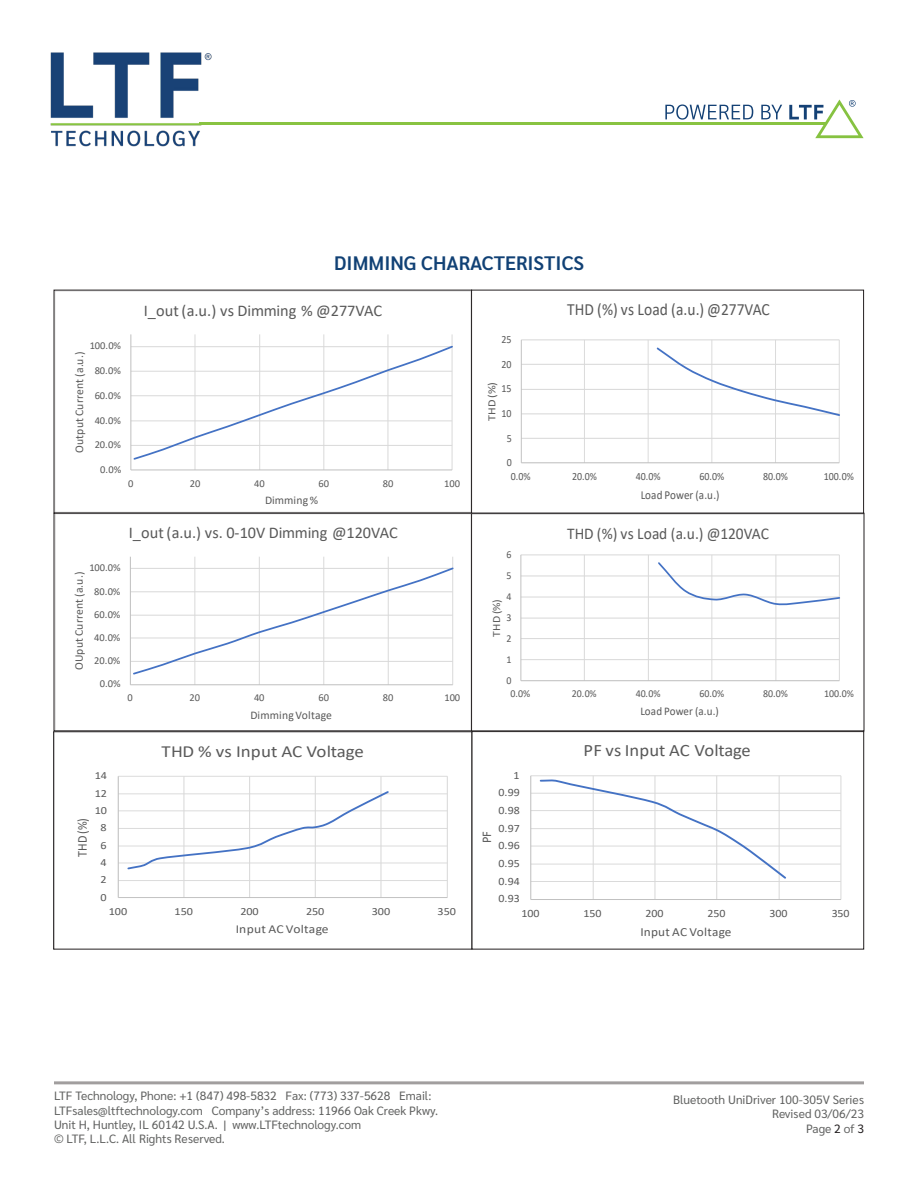
<style>
.page{position:relative;width:918px;height:1188px;background:#fff}
.page>*{position:absolute;margin:0;border:0;box-sizing:border-box;transform-origin:0 0}
.t1{font:600 19.5px "Sarabun";color:#114175}
.t2{font:17.4px "Calibri";color:#595959;scale:1.07 1}
.t3{font:17.1px "Calibri";letter-spacing:-.005em;color:#595959;scale:.91 1}
.t4{font:16.95px "Calibri";letter-spacing:-.005em;color:#595959;scale:1.12 1}
.t5{font:16.35px "Calibri";letter-spacing:-.005em;color:#595959}
.t6{font:16.35px "Calibri";letter-spacing:-.005em;color:#595959;scale:.94 1}
.t7{font:13.5px "Calibri";color:#595959;scale:.9 1}
.t8{font:13.35px "Calibri";color:#595959;scale:.94 1}
.t9{font:12.45px "Calibri";letter-spacing:.02em;color:#595959;scale:1.07 1}
.t10{font:12.3px "Calibri";color:#595959;scale:.91 1}
.t11{font:12.15px "Calibri";letter-spacing:.02em;color:#595959;scale:1.12 1}
.t12{font:12px/14.4px "Sarabun";color:#606160}
.t13{font:11.7px "Calibri";letter-spacing:.015em;color:#595959}
.t14{font:11.7px "Calibri";letter-spacing:.015em;color:#595959;scale:.94 1}
.t15{font:11.55px "Calibri";letter-spacing:.01em;color:#595959}
.t16{font:11.25px "Calibri";letter-spacing:-.005em;color:#595959;scale:1.07 1}
.t17{font:11.1px "Calibri";letter-spacing:.02em;color:#595959;scale:1.06 1}
.t18{font:11.1px "Calibri";letter-spacing:.02em;color:#595959;scale:1.1 1}
.t19{font:10.95px "Calibri";letter-spacing:-.005em;color:#595959;scale:.91 1}
.t20{font:10.95px "Calibri";letter-spacing:-.005em;color:#595959;scale:1.12 1}
.t21{font:10.5px "Calibri";letter-spacing:-.005em;color:#595959}
.t22{font:10.5px "Calibri";letter-spacing:-.005em;color:#595959;scale:.94 1}
.s1{color:#231f20}
</style>
<div class="page">
<img style="left:50px;top:52px;width:163px;height:95px">
<hr style="left:199px;top:123px;width:627px;height:2px;background:#89c341">
<svg style="left:665px;top:104px;width:88px;height:16px"></svg>
<svg style="left:761px;top:105px;width:21px;height:14px"></svg>
<svg style="left:789px;top:100px;width:75px;height:38px"></svg>
<hr style="left:54px;top:1081px;width:810px;height:3px;background:#a19e9e">
<hr style="left:195px;top:334px;width:1px;height:136px;background:#d9d9d9">
<hr style="left:259px;top:334px;width:1px;height:136px;background:#d9d9d9">
<hr style="left:324px;top:334px;width:1px;height:136px;background:#d9d9d9">
<hr style="left:388px;top:334px;width:1px;height:136px;background:#d9d9d9">
<hr style="left:452px;top:334px;width:1px;height:136px;background:#d9d9d9">
<hr style="left:131px;top:334px;width:1px;height:136px;background:#bfbfbf">
<hr style="left:131px;top:470px;width:321px;height:1px;background:#bfbfbf">
<svg style="left:132px;top:344px;width:321px;height:117px"></svg>
<hr style="left:130px;top:661px;width:323px;height:1px;background:#d9d9d9">
<hr style="left:130px;top:638px;width:323px;height:1px;background:#d9d9d9">
<hr style="left:130px;top:615px;width:323px;height:1px;background:#d9d9d9">
<hr style="left:130px;top:592px;width:323px;height:1px;background:#d9d9d9">
<hr style="left:130px;top:568px;width:323px;height:1px;background:#d9d9d9">
<hr style="left:195px;top:557px;width:1px;height:128px;background:#d9d9d9">
<hr style="left:259px;top:557px;width:1px;height:128px;background:#d9d9d9">
<hr style="left:323px;top:557px;width:1px;height:128px;background:#d9d9d9">
<hr style="left:388px;top:557px;width:1px;height:128px;background:#d9d9d9">
<hr style="left:452px;top:557px;width:1px;height:128px;background:#d9d9d9">
<hr style="left:130px;top:557px;width:1px;height:128px;background:#bfbfbf">
<hr style="left:130px;top:684px;width:323px;height:1px;background:#bfbfbf">
<svg style="left:132px;top:566px;width:322px;height:110px"></svg>
<div style="left:54px;top:513px;width:418px;height:218px;border:1px solid #231f20"></div>
<svg style="left:520px;top:554px;width:320px;height:128px"></svg>
<div style="left:471px;top:513px;width:393px;height:218px;border:1px solid #231f20"></div>
<svg style="left:520px;top:339px;width:320px;height:125px"></svg>
<div style="left:471px;top:290px;width:393px;height:223px;border:1px solid #231f20"></div>
<svg style="left:117px;top:776px;width:331px;height:122px"></svg>
<div style="left:53px;top:731px;width:419px;height:219px;border:1px solid #231f20"></div>
<svg style="left:530px;top:775px;width:312px;height:125px"></svg>
<div style="left:472px;top:731px;width:392px;height:219px;border:1px solid #231f20"></div>
<p class="t1" style="left:334px;top:252px;width:251px">DIMMING CHARACTERISTICS</p>
<p class="t21" style="left:90px;top:339px;width:33px">100.0%</p>
<p class="t13" style="left:71px;top:453px;width:103px;rotate:-90deg">Output Current (a.u.)</p>
<p class="t21" style="left:95px;top:363px;width:28px">80.0%</p>
<p class="t21" style="left:95px;top:388px;width:28px">60.0%</p>
<p class="t21" style="left:95px;top:413px;width:28px">40.0%</p>
<p class="t21" style="left:95px;top:438px;width:28px">20.0%</p>
<p class="t21" style="left:100px;top:462px;width:22px">0.0%</p>
<p class="t5" style="left:144px;top:299px;width:240px">I_out (a.u.) vs Dimming % @277VAC</p>
<p class="t21" style="left:128px;top:476px;width:7px">0</p>
<p class="t21" style="left:190px;top:476px;width:12px">20</p>
<p class="t21" style="left:254px;top:476px;width:12px">40</p>
<p class="t21" style="left:319px;top:476px;width:12px">60</p>
<p class="t21" style="left:383px;top:476px;width:12px">80</p>
<p class="t21" style="left:444px;top:476px;width:17px">100</p>
<p class="t13" style="left:265px;top:492px;width:55px">Dimming %</p>
<p class="t21" style="left:89px;top:561px;width:33px">100.0%</p>
<p class="t15" style="left:71px;top:670px;width:100px;rotate:-90deg">OUput Current (a.u.)</p>
<p class="t21" style="left:94px;top:584px;width:28px">80.0%</p>
<p class="t21" style="left:94px;top:607px;width:28px">60.0%</p>
<p class="t21" style="left:94px;top:630px;width:28px">40.0%</p>
<p class="t21" style="left:94px;top:653px;width:28px">20.0%</p>
<p class="t21" style="left:100px;top:677px;width:22px">0.0%</p>
<p class="t5" style="left:129px;top:521px;width:270px">I_out (a.u.) vs. 0-10V Dimming @120VAC</p>
<p class="t21" style="left:127px;top:690px;width:7px">0</p>
<p class="t21" style="left:190px;top:690px;width:12px">20</p>
<p class="t21" style="left:254px;top:690px;width:12px">40</p>
<p class="t21" style="left:319px;top:690px;width:12px">60</p>
<p class="t21" style="left:383px;top:690px;width:12px">80</p>
<p class="t21" style="left:445px;top:690px;width:17px">100</p>
<p class="t13" style="left:251px;top:707px;width:83px">Dimming Voltage</p>
<p class="t20" style="left:95px;top:768px;width:12px">14</p>
<p class="t20" style="left:95px;top:786px;width:12px">12</p>
<p class="t20" style="left:95px;top:803px;width:12px">10</p>
<p class="t7" style="left:73px;top:857px;width:45px;rotate:-90deg">THD (%)</p>
<p class="t20" style="left:101px;top:820px;width:7px">8</p>
<p class="t20" style="left:101px;top:838px;width:7px">6</p>
<p class="t20" style="left:101px;top:855px;width:7px">4</p>
<p class="t20" style="left:101px;top:872px;width:7px">2</p>
<p class="t20" style="left:101px;top:890px;width:7px">0</p>
<p class="t4" style="left:162px;top:740px;width:182px">THD % vs Input AC Voltage</p>
<p class="t20" style="left:109px;top:904px;width:18px">100</p>
<p class="t20" style="left:175px;top:904px;width:18px">150</p>
<p class="t20" style="left:240px;top:904px;width:18px">200</p>
<p class="t20" style="left:306px;top:904px;width:18px">250</p>
<p class="t20" style="left:372px;top:904px;width:18px">300</p>
<p class="t20" style="left:438px;top:904px;width:18px">350</p>
<p class="t11" style="left:236px;top:921px;width:84px">Input AC Voltage</p>
<p class="t19" style="left:501px;top:332px;width:13px">25</p>
<p class="t19" style="left:501px;top:356px;width:13px">20</p>
<p class="t18" style="left:484px;top:421px;width:37px;rotate:-90deg">THD (%)</p>
<p class="t19" style="left:501px;top:381px;width:13px">15</p>
<p class="t19" style="left:501px;top:406px;width:13px">10</p>
<p class="t19" style="left:507px;top:430px;width:7px">5</p>
<p class="t19" style="left:507px;top:455px;width:7px">0</p>
<p class="t3" style="left:567px;top:297px;width:224px">THD (%) vs Load (a.u.) @277VAC</p>
<p class="t19" style="left:511px;top:469px;width:23px">0.0%</p>
<p class="t19" style="left:572px;top:469px;width:29px">20.0%</p>
<p class="t19" style="left:636px;top:469px;width:29px">40.0%</p>
<p class="t19" style="left:699px;top:469px;width:29px">60.0%</p>
<p class="t19" style="left:763px;top:469px;width:29px">80.0%</p>
<p class="t19" style="left:824px;top:469px;width:34px">100.0%</p>
<p class="t10" style="left:641px;top:486px;width:88px">Load Power (a.u.)</p>
<p class="t22" style="left:506px;top:547px;width:7px">6</p>
<p class="t22" style="left:506px;top:568px;width:7px">5</p>
<p class="t22" style="left:506px;top:589px;width:7px">4</p>
<p class="t17" style="left:489px;top:637px;width:37px;rotate:-90deg">THD (%)</p>
<p class="t22" style="left:506px;top:610px;width:7px">3</p>
<p class="t22" style="left:506px;top:631px;width:7px">2</p>
<p class="t22" style="left:506px;top:652px;width:7px">1</p>
<p class="t22" style="left:506px;top:673px;width:7px">0</p>
<p class="t6" style="left:567px;top:522px;width:216px">THD (%) vs Load (a.u.) @120VAC</p>
<p class="t22" style="left:510px;top:686px;width:23px">0.0%</p>
<p class="t22" style="left:572px;top:686px;width:28px">20.0%</p>
<p class="t22" style="left:636px;top:686px;width:28px">40.0%</p>
<p class="t22" style="left:699px;top:686px;width:28px">60.0%</p>
<p class="t22" style="left:763px;top:686px;width:28px">80.0%</p>
<p class="t22" style="left:824px;top:686px;width:33px">100.0%</p>
<p class="t14" style="left:640px;top:703px;width:85px">Load Power (a.u.)</p>
<p class="t16" style="left:513px;top:767px;width:7px">1</p>
<p class="t16" style="left:499px;top:785px;width:21px">0.99</p>
<p class="t16" style="left:499px;top:802px;width:21px">0.98</p>
<p class="t16" style="left:499px;top:820px;width:21px">0.97</p>
<p class="t8" style="left:477px;top:843px;width:14px;rotate:-90deg">PF</p>
<p class="t16" style="left:499px;top:838px;width:21px">0.96</p>
<p class="t16" style="left:499px;top:855px;width:21px">0.95</p>
<p class="t16" style="left:499px;top:873px;width:21px">0.94</p>
<p class="t16" style="left:499px;top:891px;width:21px">0.93</p>
<p class="t2" style="left:584px;top:739px;width:158px">PF vs Input AC Voltage</p>
<p class="t16" style="left:522px;top:905px;width:18px">100</p>
<p class="t16" style="left:584px;top:905px;width:18px">150</p>
<p class="t16" style="left:646px;top:905px;width:18px">200</p>
<p class="t16" style="left:708px;top:905px;width:18px">250</p>
<p class="t16" style="left:770px;top:905px;width:18px">300</p>
<p class="t16" style="left:832px;top:905px;width:18px">350</p>
<p class="t9" style="left:640px;top:923px;width:87px">Input AC Voltage</p>
<p class="t12" style="left:54px;top:1089px;width:386px">LTF Technology, Phone: +1 (847) 498-5832 Fax: (773) 337-5628 Email:<br>LTFsales@ltftechnology.com Company’s address: 11966 Oak Creek Pkwy.<br>Unit H, Huntley, IL 60142 U.S.A. | www.LTFtechnology.com<br>© LTF, L.L.C. All Rights Reserved.</p>
<p class="t12" style="left:673px;top:1092px;width:192px;text-align:right">Bluetooth UniDriver 100-305V Series<br>Revised 03/06/23<br>Page <span class="s1">2</span> of <span class="s1">3</span></p>
</div>
